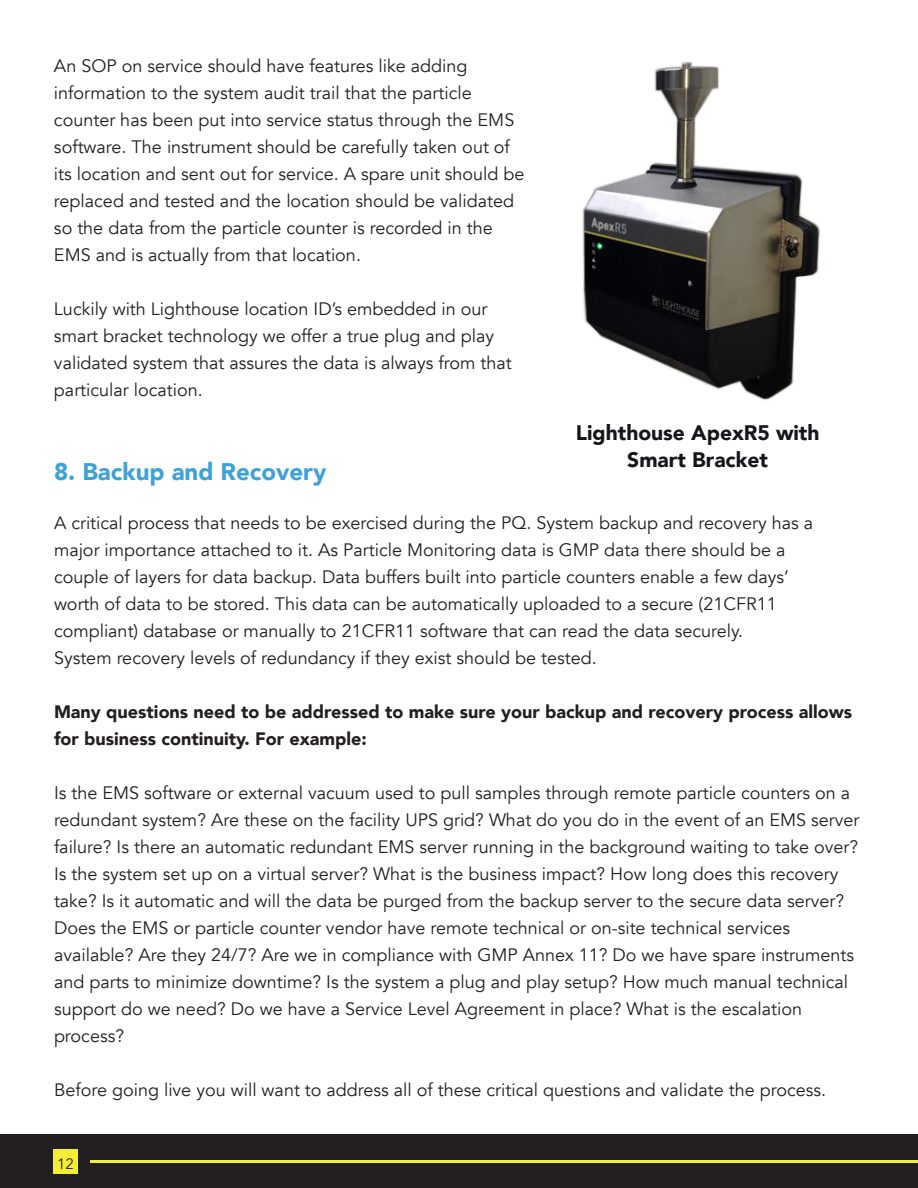
<style>
.page{position:relative;width:918px;height:1188px;background:#fff}
.page>*{position:absolute;margin:0;border:0;box-sizing:border-box;transform-origin:0 0}
.t1{font:900 24px "Avenir";color:#3da1da}
.t2{font:900 21px/27px "Avenir";color:#161519;text-align:center}
.t3{font:18px/27px "Avenir";color:#231f20}
.t4{font:900 18px/27px "Avenir";color:#231f20}
.t5{font:15px "Avenir";color:#231f20}
</style>
<div class="page">
<div style="left:0;top:1134px;width:918px;height:54px;background:#231f20"></div>
<hr style="left:90px;top:1160px;width:828px;height:2px;background:#f4ed37">
<div style="left:53px;top:1149px;width:25px;height:25px;background:#f4ed37"></div>
<img style="left:582px;top:61px;width:239px;height:339px">
<p class="t3" style="left:54px;top:54px;width:472px">An SOP on service should have features like adding information to the system audit trail that the particle counter has been put into service status through the EMS software. The instrument should be carefully taken out of its location and sent out for service. A spare unit should be replaced and tested and the location should be validated so the data from the particle counter is recorded in the EMS and is actually from that location.</p>
<p class="t3" style="left:54px;top:296px;width:459px">Luckily with Lighthouse location ID’s embedded in our smart bracket technology we offer a true plug and play validated system that assures the data is always from that particular location.</p>
<p class="t2" style="left:576px;top:421px;width:245px">Lighthouse ApexR5 with<br>Smart Bracket</p>
<h1 class="t1" style="left:54px;top:462px;width:274px">8. Backup and Recovery</h1>
<p class="t3" style="left:54px;top:509px;width:761px">A critical process that needs to be exercised during the PQ. System backup and recovery has a major importance attached to it. As Particle Monitoring data is GMP data there should be a couple of layers for data backup. Data buffers built into particle counters enable a few days’ worth of data to be stored. This data can be automatically uploaded to a secure (21CFR11 compliant) database or manually to 21CFR11 software that can read the data securely.<br>System recovery levels of redundancy if they exist should be tested.</p>
<p class="t4" style="left:54px;top:699px;width:800px">Many questions need to be addressed to make sure your backup and recovery process allows for business continuity. For example:</p>
<p class="t3" style="left:54px;top:779px;width:807px">Is the EMS software or external vacuum used to pull samples through remote particle counters on a redundant system? Are these on the facility UPS grid? What do you do in the event of an EMS server failure? Is there an automatic redundant EMS server running in the background waiting to take over?<br>Is the system set up on a virtual server? What is the business impact? How long does this recovery take? Is it automatic and will the data be purged from the backup server to the secure data server?<br>Does the EMS or particle counter vendor have remote technical or on-site technical services available? Are they 24/7? Are we in compliance with GMP Annex 11? Do we have spare instruments and parts to minimize downtime? Is the system a plug and play setup? How much manual technical support do we need? Do we have a Service Level Agreement in place? What is the escalation process?</p>
<p class="t3" style="left:54px;top:1076px;width:774px">Before going live you will want to address all of these critical questions and validate the process.</p>
<p class="t5" style="left:57px;top:1157px;width:18px">12</p>
</div>
